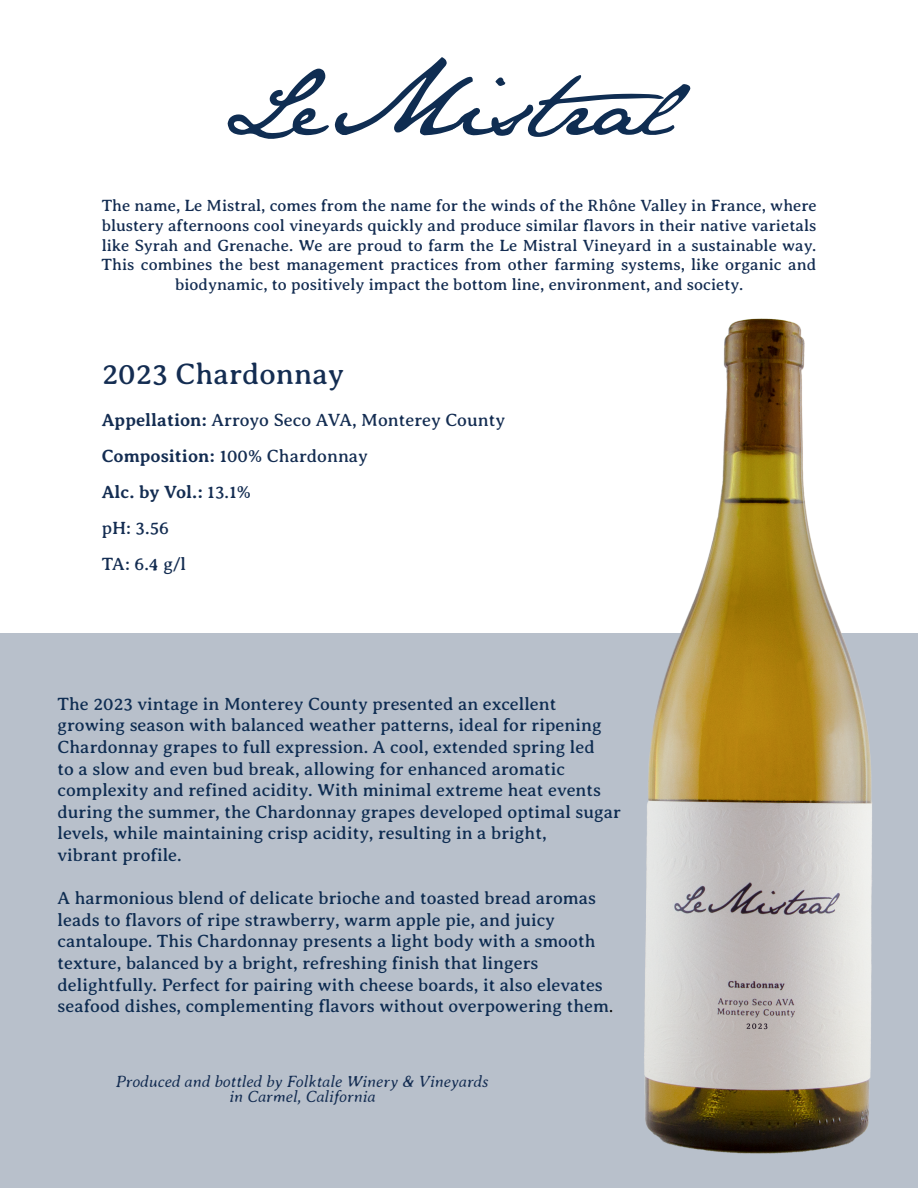
<style>
.page{position:relative;width:918px;height:1188px;background:#fff}
.page>*{position:absolute;margin:0;border:0;box-sizing:border-box;transform-origin:0 0}
.t1{font:30px "Averia Serif Libre";color:#142d52}
.t2{font:18px/21.6px "Averia Serif Libre";color:#0f2d52}
.t3{font:18px/36px "Averia Serif Libre";color:#142d52}
.t4{font:16.5px/19.8px "Averia Serif Libre";color:#142d52;text-align:center}
.t5{font:italic 300 16.5px/15px "Averia Serif Libre";color:#142d52;text-align:center}
.s1{font-weight:700}
.s2{font-family:"Myriad Pro";color:#000}
</style>
<div class="page">
<div style="left:0;top:634px;width:918px;height:554px;background:#b8c0cb"></div>
<svg style="left:228px;top:69px;width:101px;height:70px"></svg>
<svg style="left:335px;top:57px;width:355px;height:80px"></svg>
<img style="left:607px;top:318px;width:288px;height:836px">
<p class="t4" style="left:102px;top:196px;width:717px">The name, Le Mistral, comes from the name for the winds of the Rhône Valley in France, where blustery afternoons cool vineyards quickly and produce similar flavors in their native varietals like Syrah and Grenache. We are proud to farm the Le Mistral Vineyard in a sustainable way.<br>This combines the best management practices from other farming systems, like organic and biodynamic, to positively impact the bottom line, environment, and society.</p>
<h1 class="t1" style="left:102px;top:357px;width:244px">2023 Chardonnay</h1>
<p class="t3" style="left:102px;top:403px;width:405px"><span class="s1">Appellation:</span> Arroyo Seco AVA, Monterey County<br><span class="s1">Composition:</span> 100% Chardonnay<br><span class="s1">Alc. by Vol.:</span> 13.1%<br>pH: 3.56<br>TA: 6.4 g/l</p>
<p class="t2" style="left:58px;top:693px;width:565px">The 2023 vintage in Monterey County presented an excellent growing season with balanced weather patterns, ideal for ripening Chardonnay grapes to full expression. A cool, extended spring led<br>to a slow and even bud break, allowing for enhanced aromatic complexity and refined acidity. With minimal extreme heat events during the summer, the Chardonnay grapes developed optimal sugar levels, while maintaining crisp acidity, resulting in a bright,<br>vibrant profile.</p>
<p class="t2" style="left:58px;top:887px;width:557px">A harmonious blend of delicate brioche and toasted bread aromas leads to flavors of ripe strawberry, warm apple pie, and juicy cantaloupe. This Chardonnay presents a light body with a smooth texture, balanced by a bright, refreshing finish that lingers delightfully. Perfect for pairing with cheese boards, it also elevates seafood dishes, complementing flavors without overpowering them<span class="s2">.</span></p>
<p class="t5" style="left:116px;top:1074px;width:374px">Produced and bottled by Folktale Winery &amp; Vineyards in Carmel, California</p>
</div>
